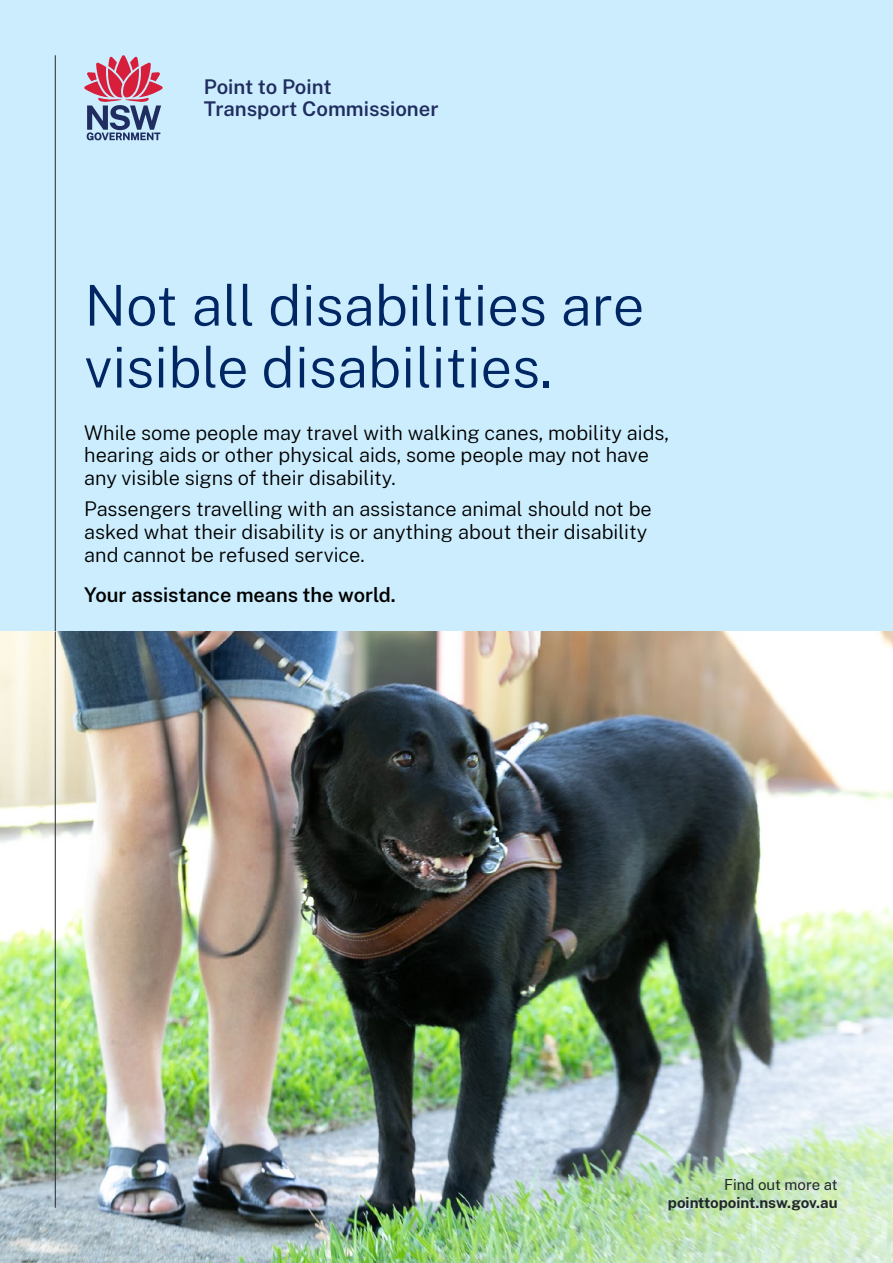
<style>
.page{position:relative;width:893px;height:1263px;background:#fff}
.page>*{position:absolute;margin:0;border:0;box-sizing:border-box;transform-origin:0 0}
.Heading_1{font:300 56.25px/61.8px "Public Sans NSW";color:#002664}
.t1{font:600 20.25px/21.6px "Public Sans NSW";color:#202d60}
.Body_Copy{font:300 19.95px/22.8px "Public Sans NSW";color:#000}
.Body_Copy-2{font:600 19.95px "Public Sans NSW";color:#000}
.URL{font:700 15px "Public Sans NSW";color:#22272b}
.URL-2{font:15px "Public Sans NSW";color:#22272b}
</style>
<div class="page">
<div style="left:0;top:0;width:893px;height:737px;background:#cbedfd"></div>
<svg style="left:84px;top:55px;width:79px;height:85px"></svg>
<hr style="left:55px;top:55px;width:1px;height:576px;background:#22272b">
<img style="left:0;top:631px;width:893px;height:632px">
<hr style="left:55px;top:631px;width:1px;height:577px;background:#22272b">
<p class="t1" style="left:204px;top:75px;width:236px">Point to Point<br>Transport Commissioner</p>
<h1 class="Heading_1" style="left:84px;top:271px;width:562px">Not all disabilities are visible disabilities.</h1>
<p class="Body_Copy" style="left:84px;top:420px;width:586px">While some people may travel with walking canes, mobility aids, hearing aids or other physical aids, some people may not have any visible signs of their disability.</p>
<p class="Body_Copy" style="left:84px;top:496px;width:569px">Passengers travelling with an assistance animal should not be asked what their disability is or anything about their disability and cannot be refused service.</p>
<p class="Body_Copy-2" style="left:84px;top:580px;width:313px">Your assistance means the world.</p>
<p class="URL-2" style="left:724px;top:1174px;width:115px">Find out more at</p>
<p class="URL" style="left:668px;top:1191px;width:171px">pointtopoint.nsw.gov.au</p>
</div>
